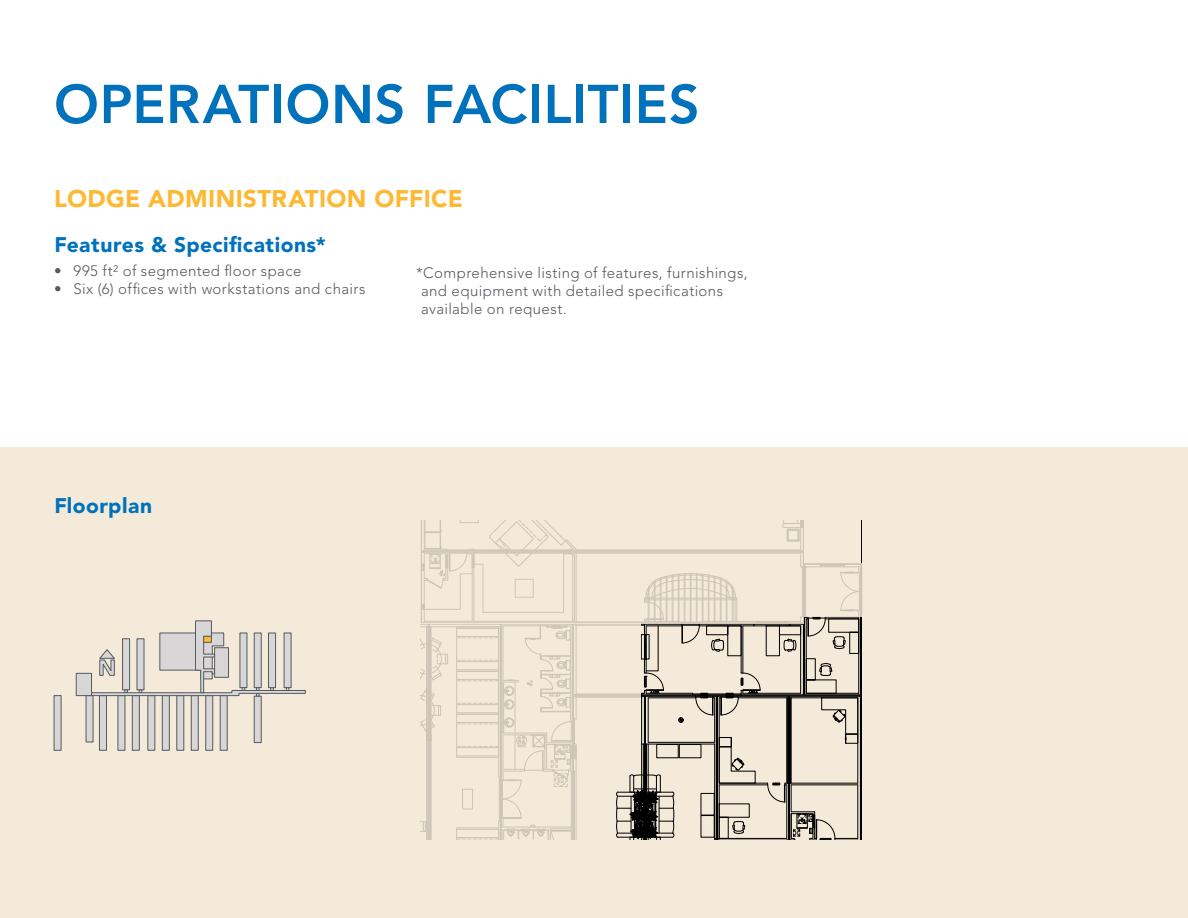
<style>
.page{position:relative;width:1188px;height:918px;background:#fff}
.page>*{position:absolute;margin:0;border:0;box-sizing:border-box;transform-origin:0 0}
.t1{font:800 54px "Avenir LT Std";letter-spacing:.01em;color:#0072bc}
.t2{font:900 24px "Avenir LT Std";letter-spacing:.015em;color:#fdb933}
.t3{font:900 21px "Avenir LT Std";letter-spacing:.025em;color:#0072bc}
.t4{font:300 15px/18px "Avenir LT Std";letter-spacing:.025em;color:#565a5f}
</style>
<div class="page">
<div style="left:0;top:448px;width:1188px;height:470px;background:#f3ead9"></div>
<div style="left:86px;top:696px;width:7px;height:46px;background:#d8d6d6"></div>
<div style="left:254px;top:696px;width:7px;height:47px;background:#d8d6d6;border:1px solid #565a5f"></div>
<div style="left:99px;top:696px;width:8px;height:54px;background:#d8d6d6;border:1px solid #565a5f"></div>
<div style="left:118px;top:696px;width:7px;height:54px;background:#d8d6d6;border:1px solid #565a5f"></div>
<div style="left:132px;top:696px;width:7px;height:54px;background:#d8d6d6;border:1px solid #565a5f"></div>
<div style="left:76px;top:673px;width:16px;height:23px;background:#d8d6d6;border:1px solid #565a5f"></div>
<div style="left:148px;top:696px;width:7px;height:54px;background:#d8d6d6;border:1px solid #565a5f"></div>
<div style="left:162px;top:696px;width:7px;height:54px;background:#d8d6d6;border:1px solid #565a5f"></div>
<div style="left:177px;top:696px;width:7px;height:54px;background:#d8d6d6;border:1px solid #565a5f"></div>
<div style="left:191px;top:696px;width:7px;height:54px;background:#d8d6d6;border:1px solid #565a5f"></div>
<div style="left:206px;top:696px;width:7px;height:54px;background:#d8d6d6;border:1px solid #565a5f"></div>
<div style="left:220px;top:696px;width:7px;height:54px;background:#d8d6d6;border:1px solid #565a5f"></div>
<svg style="left:91px;top:621px;width:214px;height:75px"></svg>
<div style="left:215px;top:648px;width:14px;height:29px;background:#d8d6d6;border:1px solid #565a5f"></div>
<div style="left:54px;top:696px;width:7px;height:54px;background:#d8d6d6;border:1px solid #565a5f"></div>
<svg style="left:616px;top:617px;width:245px;height:222px"></svg>
<svg style="left:421px;top:520px;width:383px;height:104px"></svg>
<svg style="left:420px;top:624px;width:157px;height:216px"></svg>
<svg style="left:804px;top:563px;width:58px;height:54px"></svg>
<div style="left:577px;top:624px;width:64px;height:81px;background:#f3ead9"></div>
<h1 class="t1" style="left:54px;top:72px;width:647px">OPERATIONS FACILITIES</h1>
<h2 class="t2" style="left:54px;top:184px;width:410px">LODGE ADMINISTRATION OFFICE</h2>
<h3 class="t3" style="left:54px;top:232px;width:273px">Features &amp; Specifications*</h3>
<p class="t4" style="left:54px;top:262px;width:249px">• 995 ft² of segmented floor space</p>
<p class="t4" style="left:54px;top:280px;width:313px">• Six (6) offices with workstations and chairs</p>
<p class="t4" style="left:421px;top:263px;width:328px;text-indent:-5px">*Comprehensive listing of features, furnishings, and equipment with detailed specifications available on request.</p>
<h3 class="t3" style="left:54px;top:493px;width:99px">Floorplan</h3>
</div>
